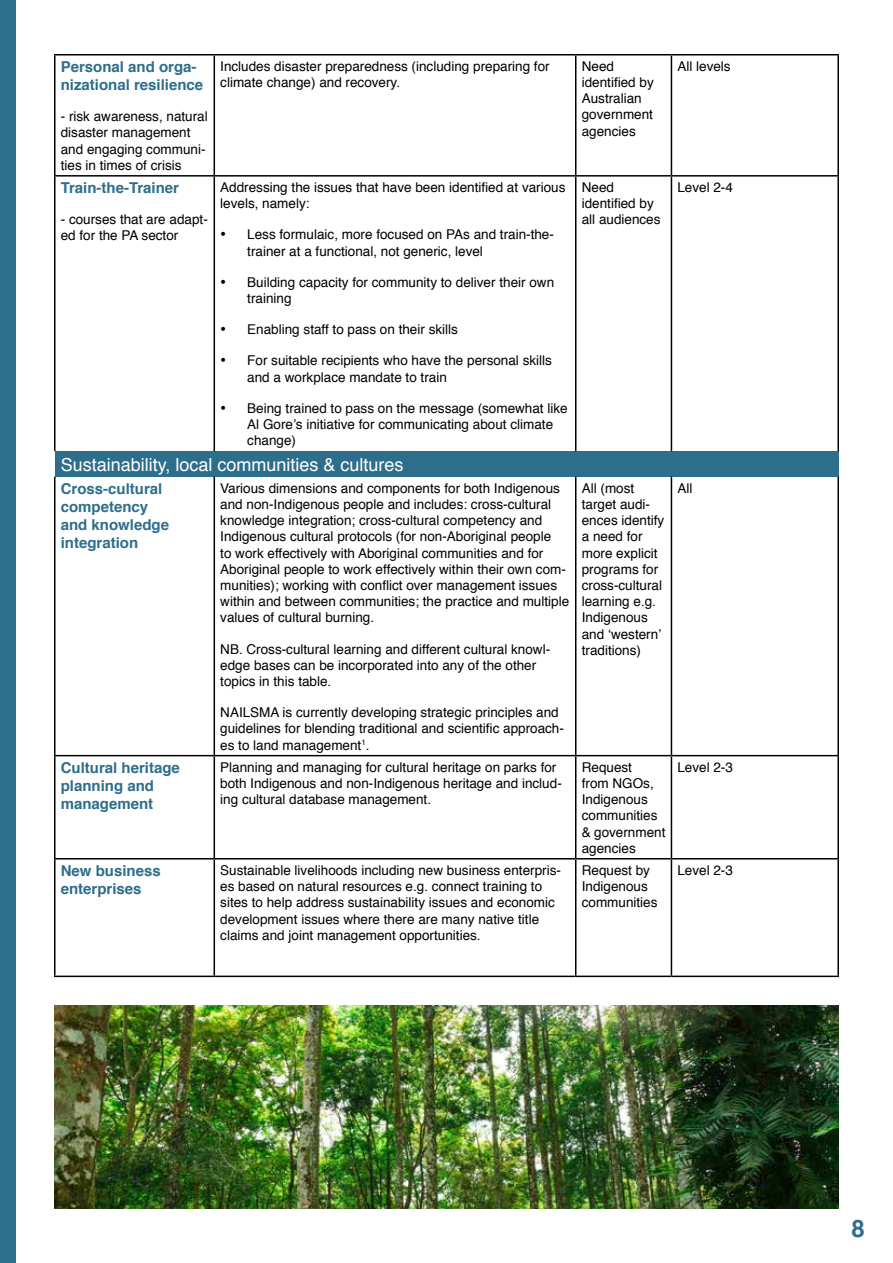
<style>
.page{position:relative;width:893px;height:1263px;background:#fff}
.page>*{position:absolute;margin:0;border:0;box-sizing:border-box;transform-origin:0 0}
.t1{font:700 24px "Helvetica";color:#2d6e8c}
.t2{font:18px "Helvetica";color:#fff}
.t3{font:700 15px/18px "Helvetica";color:#2d6e8c}
.t4{font:13.5px/16.2px "Helvetica";color:#000}
</style>
<div class="page">
<div style="left:55px;top:451px;width:783px;height:26px;background:#2d6e8c"></div>
<hr style="left:54px;top:54px;width:160px;height:2px;background:#000">
<hr style="left:54px;top:56px;width:2px;height:119px;background:#000">
<hr style="left:214px;top:54px;width:362px;height:2px;background:#000">
<hr style="left:214px;top:56px;width:1px;height:119px;background:#000">
<hr style="left:576px;top:54px;width:95px;height:2px;background:#000">
<hr style="left:575px;top:56px;width:1px;height:119px;background:#000">
<hr style="left:671px;top:54px;width:168px;height:2px;background:#000">
<hr style="left:671px;top:56px;width:1px;height:119px;background:#000">
<hr style="left:837px;top:56px;width:2px;height:119px;background:#000">
<hr style="left:54px;top:175px;width:160px;height:2px;background:#000">
<hr style="left:54px;top:177px;width:2px;height:274px;background:#000">
<hr style="left:214px;top:175px;width:362px;height:2px;background:#000">
<hr style="left:214px;top:177px;width:1px;height:274px;background:#000">
<hr style="left:576px;top:175px;width:95px;height:2px;background:#000">
<hr style="left:575px;top:177px;width:1px;height:274px;background:#000">
<hr style="left:671px;top:175px;width:168px;height:2px;background:#000">
<hr style="left:671px;top:177px;width:1px;height:274px;background:#000">
<hr style="left:837px;top:177px;width:2px;height:274px;background:#000">
<hr style="left:54px;top:477px;width:2px;height:278px;background:#000">
<hr style="left:214px;top:477px;width:1px;height:278px;background:#000">
<hr style="left:575px;top:477px;width:1px;height:278px;background:#000">
<hr style="left:671px;top:477px;width:1px;height:278px;background:#000">
<hr style="left:837px;top:477px;width:2px;height:278px;background:#000">
<hr style="left:54px;top:755px;width:160px;height:1px;background:#000">
<hr style="left:54px;top:756px;width:2px;height:102px;background:#000">
<hr style="left:214px;top:755px;width:362px;height:1px;background:#000">
<hr style="left:214px;top:756px;width:1px;height:102px;background:#000">
<hr style="left:576px;top:755px;width:95px;height:1px;background:#000">
<hr style="left:575px;top:756px;width:1px;height:102px;background:#000">
<hr style="left:671px;top:755px;width:168px;height:1px;background:#000">
<hr style="left:671px;top:756px;width:1px;height:102px;background:#000">
<hr style="left:837px;top:756px;width:2px;height:102px;background:#000">
<hr style="left:54px;top:858px;width:160px;height:1px;background:#000">
<hr style="left:54px;top:859px;width:2px;height:116px;background:#000">
<hr style="left:214px;top:858px;width:362px;height:1px;background:#000">
<hr style="left:214px;top:859px;width:1px;height:116px;background:#000">
<hr style="left:576px;top:858px;width:95px;height:1px;background:#000">
<hr style="left:575px;top:859px;width:1px;height:116px;background:#000">
<hr style="left:671px;top:858px;width:168px;height:1px;background:#000">
<hr style="left:671px;top:859px;width:1px;height:116px;background:#000">
<hr style="left:837px;top:859px;width:2px;height:116px;background:#000">
<hr style="left:54px;top:975px;width:160px;height:2px;background:#000">
<hr style="left:214px;top:975px;width:362px;height:2px;background:#000">
<hr style="left:576px;top:975px;width:95px;height:2px;background:#000">
<hr style="left:671px;top:975px;width:168px;height:2px;background:#000">
<div style="left:0;top:0;width:16px;height:1263px;background:#2d6e8c"></div>
<img style="left:54px;top:1006px;width:785px;height:203px">
<p class="t3" style="left:61px;top:58px;width:144px">Personal and orga&shy;nizational resilience</p>
<p class="t4" style="left:61px;top:109px;width:149px">- risk awareness, natural disaster management and engaging communi&shy;ties in times of crisis</p>
<p class="t3" style="left:61px;top:179px;width:120px">Train-the-Trainer</p>
<p class="t4" style="left:61px;top:212px;width:149px">- courses that are adapt&shy;ed for the PA sector</p>
<p class="t4" style="left:220px;top:58px;width:331px">Includes disaster preparedness (including preparing for climate change) and recovery.</p>
<p class="t4" style="left:582px;top:58px;width:74px">Need identified by<br>Australian government agencies</p>
<p class="t4" style="left:677px;top:58px;width:55px">All levels</p>
<p class="t4" style="left:220px;top:180px;width:347px">Addressing the issues that have been identified at various levels, namely:</p>
<p class="t4" style="left:247px;top:227px;width:308px;text-indent:-27px">• Less formulaic, more focused on PAs and train-the&shy;trainer at a functional, not generic, level</p>
<p class="t4" style="left:247px;top:274px;width:308px;text-indent:-27px">• Building capacity for community to deliver their own training</p>
<p class="t4" style="left:220px;top:322px;width:239px">• Enabling staff to pass on their skills</p>
<p class="t4" style="left:247px;top:353px;width:306px;text-indent:-27px">• For suitable recipients who have the personal skills and a workplace mandate to train</p>
<p class="t4" style="left:247px;top:400px;width:322px;text-indent:-27px">• Being trained to pass on the message (somewhat like<br>Al Gore’s initiative for communicating about climate change)</p>
<p class="t4" style="left:582px;top:179px;width:80px">Need identified by all audiences</p>
<p class="t4" style="left:677px;top:179px;width:57px">Level 2-4</p>
<h2 class="t2" style="left:61px;top:450px;width:344px">Sustainability, local communities &amp; cultures</h2>
<p class="t3" style="left:61px;top:480px;width:110px">Cross-cultural competency and knowledge integration</p>
<p class="t4" style="left:220px;top:480px;width:350px">Various dimensions and components for both Indigenous and non-Indigenous people and includes: cross-cultural knowledge integration; cross-cultural competency and Indigenous cultural protocols (for non-Aboriginal people<br>to work effectively with Aboriginal communities and for Aboriginal people to work effectively within their own com&shy;munities); working with conflict over management issues within and between communities; the practice and multiple values of cultural burning.</p>
<p class="t4" style="left:220px;top:641px;width:331px">NB. Cross-cultural learning and different cultural knowl&shy;edge bases can be incorporated into any of the other topics in this table.</p>
<p class="t4" style="left:220px;top:705px;width:345px">NAILSMA is currently developing strategic principles and guidelines for blending traditional and scientific approach&shy;es to land management<sup>1</sup>.</p>
<p class="t4" style="left:582px;top:480px;width:84px">All (most target audi&shy;ences identify a need for more explicit programs for cross-cultural learning e.g.<br>Indigenous and ‘western’ traditions)</p>
<p class="t4" style="left:677px;top:480px;width:16px">All</p>
<p class="t3" style="left:61px;top:759px;width:121px">Cultural heritage planning and management</p>
<p class="t4" style="left:220px;top:759px;width:343px">Planning and managing for cultural heritage on parks for both Indigenous and non-Indigenous heritage and includ&shy;ing cultural database management.</p>
<p class="t4" style="left:582px;top:759px;width:85px">Request<br>from NGOs,<br>Indigenous communities &amp; government agencies</p>
<p class="t4" style="left:677px;top:759px;width:57px">Level 2-3</p>
<p class="t3" style="left:61px;top:862px;width:102px">New business enterprises</p>
<p class="t4" style="left:220px;top:862px;width:342px">Sustainable livelihoods including new business enterpris&shy;es based on natural resources e.g. connect training to sites to help address sustainability issues and economic development issues where there are many native title claims and joint management opportunities.</p>
<p class="t4" style="left:582px;top:862px;width:77px">Request by<br>Indigenous communities</p>
<p class="t4" style="left:677px;top:862px;width:57px">Level 2-3</p>
<h1 class="t1" style="left:851px;top:1209px;width:15px">8</h1>
</div>
